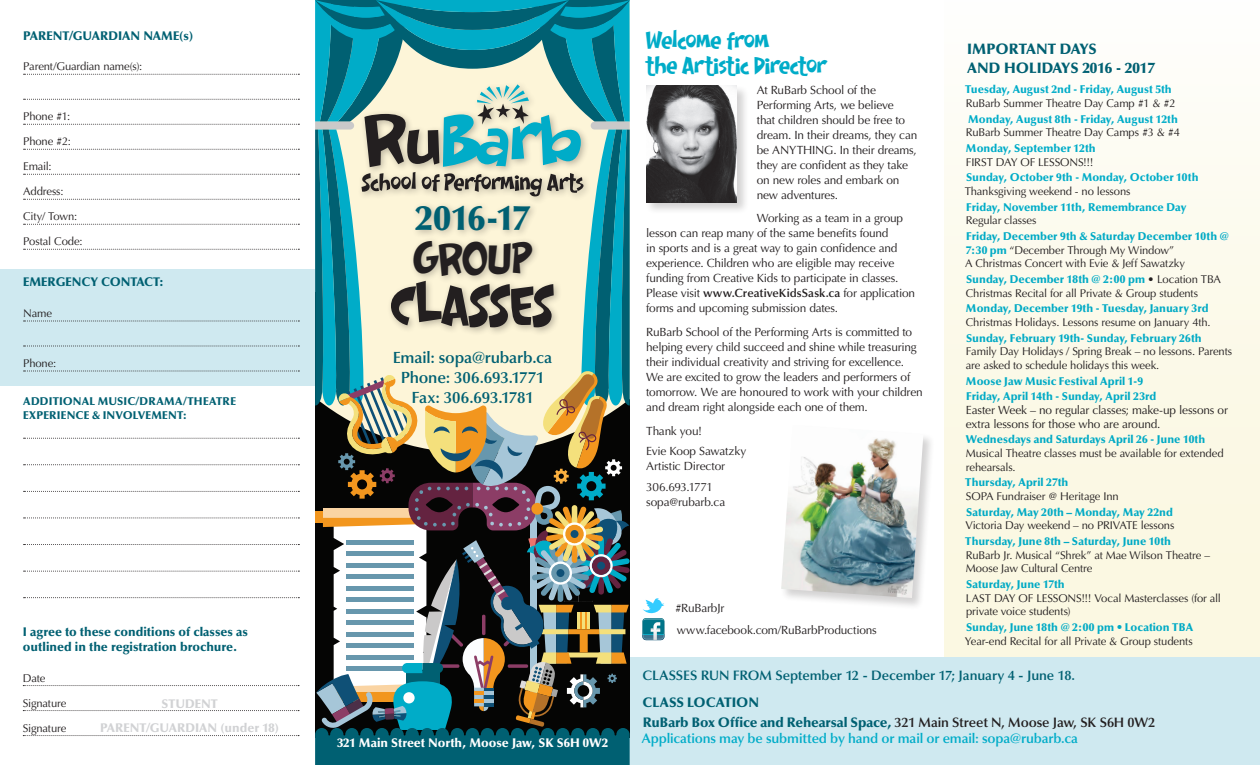
<style>
.page{position:relative;width:1260px;height:765px;background:#fff}
.page>*{position:absolute;margin:0;border:0;box-sizing:border-box;transform-origin:0 0}
.t1{font:57.5px "Doinky";letter-spacing:-.005em;color:#231f20}
.t2{font:45px "Doinky";letter-spacing:-.005em;color:#231f20}
.t3{font:900 35px "Optima";letter-spacing:-.01em;color:#006072}
.t4{font:25px/25px "Doinky";letter-spacing:-.005em;color:#00acc8}
.t5{font:600 16.25px "Optima";letter-spacing:-.01em;color:#006072}
.t6{font:900 15px/18.8px "Optima";color:#006072}
.body_copy{font:600 13.75px/16.2px "Optima";letter-spacing:-.01em;color:#00acc8}
.body_copy-2{font:600 13.75px "Optima";letter-spacing:-.005em;color:#006072}
.body_copy-3{font:900 13.75px "Optima";letter-spacing:-.01em;color:#006072}
.t7{font:900 12.5px/15px "Optima";color:#006072}
.t8{font:900 12.5px "Optima";color:#fff}
.t9{font:900 12.5px "Optima";color:#d1d2d4}
.body_copy-4{font:11.88px/15px "Optima";letter-spacing:-.015em;color:#231f20}
.t10{font:11.25px/13.8px "Optima";letter-spacing:-.015em;color:#231f20}
.t11{font:900 11.25px/13.8px "Optima";color:#00acc8}
.t12{font:900 11.25px "Optima";letter-spacing:.005em;color:#00aac5}
.body_copy-5{font:900 11.25px/13.8px "Optima";letter-spacing:.015em;color:#006072}
.s1{font-weight:600}
.s2{font-weight:400;color:#231f20}
.s3{font-weight:900;color:#00aac5}
.s4{font-weight:900;color:#006072}
.s5{color:#231f20}
</style>
<div class="page">
<div style="left:944px;top:0;width:316px;height:658px;background:linear-gradient(to bottom,#fefdfa,#faf7dd)"></div>
<div style="left:0;top:269px;width:315px;height:117px;background:#cfe9f0"></div>
<div style="left:626px;top:658px;width:634px;height:107px;background:#cfe9f0"></div>
<div style="left:645px;top:85px;width:104px;height:130px;background:#231f20;opacity:.2"></div>
<img style="left:646px;top:86px;width:91px;height:116px">
<svg style="left:315px;top:0;width:315px;height:765px;background:#76948d"></svg>
<svg style="left:24px;top:74px;width:275px;height:1px"></svg>
<svg style="left:24px;top:99px;width:275px;height:1px"></svg>
<svg style="left:24px;top:124px;width:275px;height:1px"></svg>
<svg style="left:24px;top:149px;width:275px;height:1px"></svg>
<svg style="left:24px;top:174px;width:275px;height:1px"></svg>
<svg style="left:24px;top:199px;width:275px;height:1px"></svg>
<svg style="left:24px;top:224px;width:275px;height:1px"></svg>
<svg style="left:24px;top:249px;width:275px;height:1px"></svg>
<svg style="left:24px;top:321px;width:275px;height:1px"></svg>
<svg style="left:24px;top:346px;width:275px;height:1px"></svg>
<svg style="left:24px;top:371px;width:275px;height:1px"></svg>
<svg style="left:23px;top:685px;width:276px;height:1px"></svg>
<svg style="left:23px;top:710px;width:276px;height:1px"></svg>
<svg style="left:23px;top:735px;width:276px;height:1px"></svg>
<svg style="left:24px;top:438px;width:275px;height:1px"></svg>
<svg style="left:24px;top:464px;width:275px;height:1px"></svg>
<svg style="left:24px;top:491px;width:275px;height:1px"></svg>
<svg style="left:24px;top:518px;width:275px;height:1px"></svg>
<svg style="left:24px;top:544px;width:275px;height:1px"></svg>
<svg style="left:24px;top:571px;width:275px;height:1px"></svg>
<svg style="left:24px;top:597px;width:275px;height:1px"></svg>
<svg style="left:642px;top:598px;width:22px;height:42px"></svg>
<div style="left:780px;top:424px;width:156px;height:186px;background:#231f20;opacity:.2"></div>
<img style="left:781px;top:425px;width:142px;height:173px">
<p class="t7" style="left:23px;top:28px;width:171px">PARENT/GUARDIAN NAME(s)</p>
<p class="t10" style="left:23px;top:60px;width:121px">Parent/Guardian name(s):</p>
<p class="t10" style="left:23px;top:110px;width:48px">Phone #1:</p>
<p class="t10" style="left:23px;top:135px;width:49px">Phone #2:</p>
<p class="t10" style="left:23px;top:160px;width:30px">Email:</p>
<p class="t10" style="left:23px;top:185px;width:42px">Address:</p>
<p class="t10" style="left:23px;top:210px;width:55px">City/ Town:</p>
<p class="t10" style="left:23px;top:235px;width:61px">Postal Code:</p>
<p class="t7" style="left:23px;top:275px;width:143px">EMERGENCY CONTACT:</p>
<p class="t10" style="left:23px;top:307px;width:30px">Name</p>
<p class="t10" style="left:23px;top:357px;width:34px">Phone:</p>
<p class="body_copy-5" style="left:23px;top:394px;width:214px">ADDITIONAL MUSIC/DRAMA/THEATRE<br>EXPERIENCE &amp; INVOLVEMENT:</p>
<p class="t7" style="left:23px;top:624px;width:227px">I agree to these conditions of classes as outlined in the registration brochure.</p>
<p class="t10" style="left:23px;top:671px;width:24px">Date</p>
<p class="t10" style="left:23px;top:696px;width:45px">Signature</p>
<p class="t10" style="left:23px;top:721px;width:45px">Signature</p>
<p class="t9" style="left:162px;top:696px;width:58px">STUDENT</p>
<p class="t9" style="left:100px;top:721px;width:180px">PARENT/GUARDIAN (under 18)</p>
<p class="t3" style="left:415px;top:198px;width:116px">2016-17</p>
<p class="t2" style="left:413px;top:229px;width:120px">GROUP</p>
<p class="t1" style="left:391px;top:269px;width:165px">CLASSES</p>
<p class="t5" style="left:393px;top:348px;width:161px">Email: sopa@rubarb.ca</p>
<p class="t5" style="left:401px;top:368px;width:145px">Phone: 306.693.1771</p>
<p class="t5" style="left:411px;top:388px;width:124px">Fax: 306.693.1781</p>
<p class="t8" style="left:337px;top:736px;width:272px">321 Main Street North, Moose Jaw, SK S6H 0W2</p>
<p class="t4" style="left:646px;top:28px;width:182px">Welcome from<br>the Artistic Director</p>
<p class="body_copy-4" style="left:757px;top:83px;width:162px">At RuBarb School of the<br>Performing Arts, we believe<br>that children should be free to dream. In their dreams, they can be ANYTHING. In their dreams, they are confident as they take on new roles and embark on new adventures.</p>
<p class="body_copy-4" style="left:646px;top:211px;width:270px;text-indent:111px">Working as a team in a group lesson can reap many of the same benefits found<br>in sports and is a great way to gain confidence and experience. Children who are eligible may receive funding from Creative Kids to participate in classes.<br>Please visit <span class="s1">www.CreativeKidsSask.ca</span> for application forms and upcoming submission dates.</p>
<p class="body_copy-4" style="left:646px;top:325px;width:278px">RuBarb School of the Performing Arts is committed to helping every child succeed and shine while treasuring their individual creativity and striving for excellence.<br>We are excited to grow the leaders and performers of tomorrow. We are honoured to work with your children and dream right alongside each one of them.</p>
<p class="body_copy-4" style="left:646px;top:423px;width:57px">Thank you!</p>
<p class="body_copy-4" style="left:646px;top:444px;width:102px">Evie Koop Sawatzky<br>Artistic Director</p>
<p class="body_copy-4" style="left:646px;top:479px;width:81px">306.693.1771 sopa@rubarb.ca</p>
<p class="body_copy-4" style="left:675px;top:600px;width:51px">#RuBarbJr</p>
<p class="body_copy-4" style="left:677px;top:622px;width:201px">www.facebook.com/RuBarbProductions</p>
<p class="t6" style="left:967px;top:40px;width:189px">IMPORTANT DAYS<br>AND HOLIDAYS 2016 - 2017</p>
<p class="t11" style="left:965px;top:83px;width:212px">Tuesday, August 2nd - Friday, August 5th<br><span class="s2">RuBarb Summer Theatre Day Camp #1 &amp; #2</span></p>
<p class="t11" style="left:966px;top:112px;width:216px">Monday, August 8th - Friday, August 12th<br><span class="s2">RuBarb Summer Theatre Day Camps #3 &amp; #4</span></p>
<p class="t11" style="left:966px;top:141px;width:131px">Monday, September 12th<br><span class="s2">FIRST DAY OF LESSONS!!!</span></p>
<p class="t11" style="left:965px;top:171px;width:235px">Sunday, October 9th - Monday, October 10th<br><span class="s2">Thanksgiving weekend - no lessons</span></p>
<p class="t11" style="left:966px;top:200px;width:222px">Friday, November 11th, Remembrance Day<br><span class="s2">Regular classes</span></p>
<p class="t10" style="left:965px;top:229px;width:265px"><span class="s3">Friday, December 9th &amp; Saturday December 10th @<br>7:30 pm</span> “December Through My Window”<br>A Christmas Concert with Evie &amp; Jeff Sawatzky</p>
<p class="t10" style="left:966px;top:272px;width:257px"><span class="s3">Sunday, December 18th @ 2:00 pm</span> • Location TBA<br>Christmas Recital for all Private &amp; Group students</p>
<p class="t10" style="left:966px;top:302px;width:246px"><span class="s3">Monday, December 19th - Tuesday, January 3rd<br></span>Christmas Holidays. Lessons resume on January 4th.</p>
<p class="t10" style="left:966px;top:331px;width:268px"><span class="s3">Sunday, February 19th- Sunday, February 26th<br></span>Family Day Holidays / Spring Break – no lessons. Parents are asked to schedule holidays this week.</p>
<p class="t12" style="left:966px;top:374px;width:179px">Moose Jaw Music Festival April 1-9</p>
<p class="t12" style="left:966px;top:390px;width:192px">Friday, April 14th - Sunday, April 23rd</p>
<p class="body_copy-4" style="left:966px;top:403px;width:264px;line-height:13.8px">Easter Week – no regular classes; make-up lessons or extra lessons for those who are around.</p>
<p class="t10" style="left:966px;top:433px;width:259px"><span class="s3">Wednesdays and Saturdays April 26 - June 10th<br></span>Musical Theatre classes must be available for extended rehearsals.</p>
<p class="t10" style="left:965px;top:476px;width:155px"><span class="s3">Thursday, April 27th<br></span>SOPA Fundraiser @ Heritage Inn</p>
<p class="t10" style="left:965px;top:505px;width:211px"><span class="s3">Saturday, May 20th – Monday, May 22nd<br></span>Victoria Day weekend – no PRIVATE lessons</p>
<p class="t10" style="left:965px;top:534px;width:246px"><span class="s3">Thursday, June 8th – Saturday, June 10th<br></span>RuBarb Jr. Musical “Shrek” at Mae Wilson Theatre –<br>Moose Jaw Cultural Centre</p>
<p class="t10" style="left:966px;top:577px;width:257px"><span class="s3">Saturday, June 17th<br></span>LAST DAY OF LESSONS!!! Vocal Masterclasses (for all private voice students)</p>
<p class="t10" style="left:965px;top:620px;width:230px"><span class="s3">Sunday, June 18th @ 2:00 pm • Location TBA<br></span>Year-end Recital for all Private &amp; Group students</p>
<p class="body_copy-2" style="left:642px;top:667px;width:434px">CLASSES RUN FROM September 12 - December 17; January 4 - June 18.</p>
<p class="body_copy-3" style="left:642px;top:694px;width:118px">CLASS LOCATION</p>
<p class="body_copy" style="left:642px;top:714px;width:515px"><span class="s4">RuBarb Box Office and Rehearsal Space,</span> <span class="s5">321 Main Street N, Moose Jaw, SK S6H 0W2<br></span>Applications may be submitted by hand or mail or email: sopa@rubarb.ca</p>
</div>
